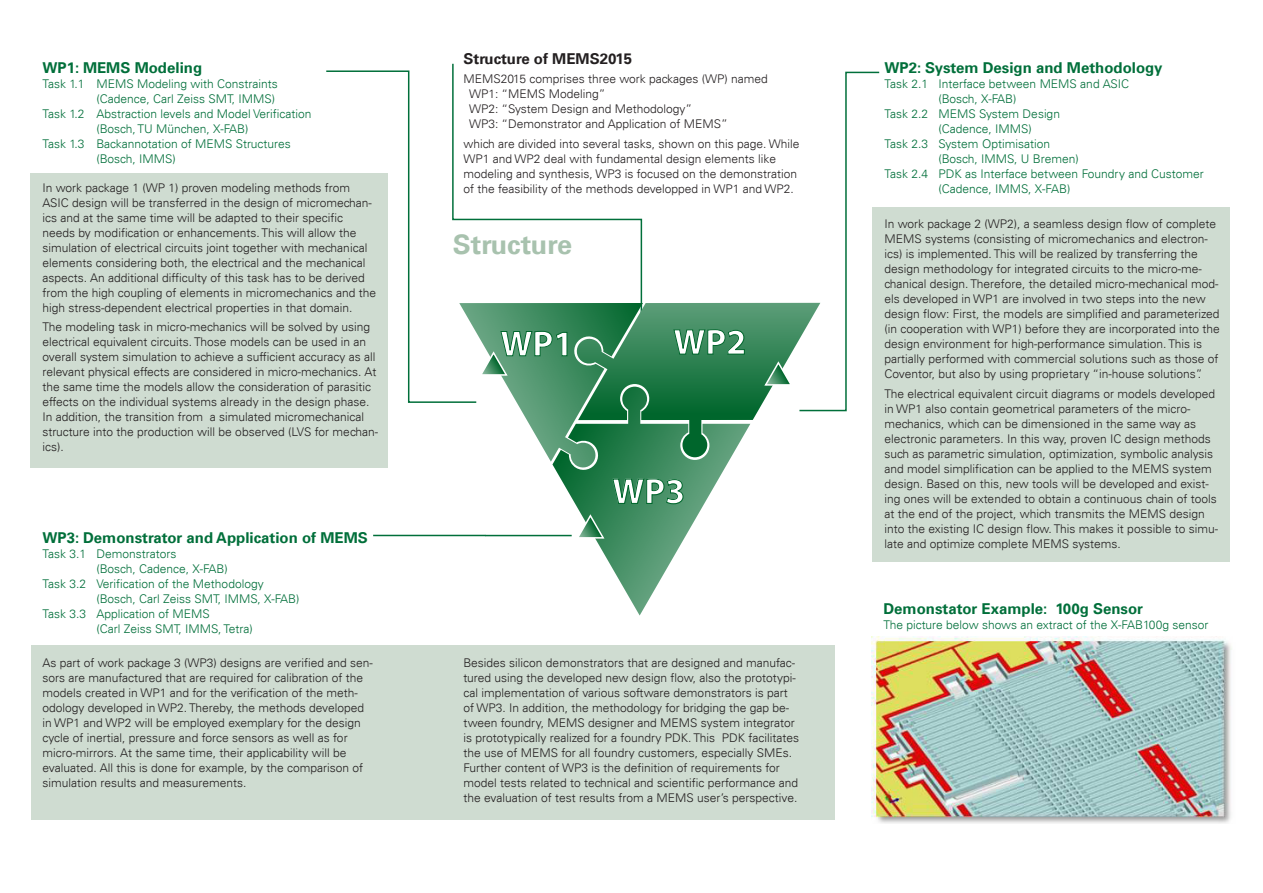
<style>
.page{position:relative;width:1263px;height:893px;background:#fff}
.page>*{position:absolute;margin:0;border:0;box-sizing:border-box;transform-origin:0 0}
.t1{font:700 36px "Myriad";color:#fff}
.W-punkte{font:700 27px "Univers";color:#a8c2ae}
.W-punkte-2{font:700 15px "Univers";color:#006f3a}
.fliesstext-zwischenz{font:700 15px "Univers";color:#231f20}
.fliesstext{font:300 12px/15px "Univers";color:#231f20}
.W-punkte-3{font:300 12px/15px "Univers";color:#006f3a}
</style>
<div class="page">
<div style="left:873px;top:207px;width:357px;height:354px;background:#cfdcd1"></div>
<div style="left:31px;top:645px;width:803px;height:175px;background:#cfdcd1"></div>
<div style="left:31px;top:173px;width:357px;height:295px;background:#cfdcd1"></div>
<svg style="left:596px;top:540px;width:87px;height:75px"></svg>
<svg style="left:372px;top:71px;width:508px;height:469px"></svg>
<img style="left:872px;top:637px;width:360px;height:186px">
<p class="W-punkte-2" style="left:43px;top:58px;width:161px">WP1: MEMS Modeling</p>
<p class="W-punkte-3" style="left:43px;top:76px;width:237px;text-align:right">Task 1.1 MEMS Modeling with Constraints (Cadence, Carl Zeiss SMT, IMMS)</p>
<p class="W-punkte-3" style="left:97px;top:106px;width:217px;text-indent:-54px">Task 1.2 Abstraction levels and Model Verification (Bosch, TU München, X-FAB)</p>
<p class="W-punkte-3" style="left:97px;top:136px;width:196px;text-indent:-54px">Task 1.3 Backannotation of MEMS Structures (Bosch, IMMS)</p>
<p class="fliesstext" style="left:43px;top:180px;width:335px">In work package 1 (WP 1) proven modeling methods from ASIC design will be transferred in the design of micromechan&shy;ics and at the same time will be adapted to their specific needs by modification or enhancements. This will allow the simulation of electrical circuits joint together with mechanical elements considering both, the electrical and the mechanical aspects. An additional difficulty of this task has to be derived from the high coupling of elements in micromechanics and the high stress-dependent electrical properties in that domain.</p>
<p class="fliesstext" style="left:43px;top:319px;width:337px">The modeling task in micro-mechanics will be solved by using electrical equivalent circuits. Those models can be used in an overall system simulation to achieve a sufficient accuracy as all relevant physical effects are considered in micro-mechanics. At the same time the models allow the consideration of parasitic effects on the individual systems already in the design phase.<br>In addition, the transition from a simulated micromechanical structure into the production will be observed (LVS for mechan&shy;ics).</p>
<p class="W-punkte-2" style="left:43px;top:529px;width:327px">WP3: Demonstrator and Application of MEMS</p>
<p class="W-punkte-3" style="left:97px;top:547px;width:133px;text-indent:-54px">Task 3.1 Demonstrators<br>(Bosch, Cadence, X-FAB)</p>
<p class="W-punkte-3" style="left:97px;top:577px;width:205px;text-indent:-54px">Task 3.2 Verification of the Methodology (Bosch, Carl Zeiss SMT, IMMS, X-FAB)</p>
<p class="W-punkte-3" style="left:97px;top:607px;width:158px;text-indent:-54px">Task 3.3 Application of MEMS<br>(Carl Zeiss SMT, IMMS, Tetra)</p>
<p class="fliesstext" style="left:43px;top:655px;width:332px">As part of work package 3 (WP3) designs are verified and sen&shy;sors are manufactured that are required for calibration of the models created in WP1 and for the verification of the meth&shy;odology developed in WP2. Thereby, the methods developed in WP1 and WP2 will be employed exemplary for the design cycle of inertial, pressure and force sensors as well as for micro-mirrors. At the same time, their applicability will be evaluated. All this is done for example, by the comparison of simulation results and measurements.</p>
<p class="fliesstext-zwischenz" style="left:463px;top:50px;width:170px">Structure of MEMS2015</p>
<p class="fliesstext" style="left:469px;top:72px;width:300px;text-indent:-6px">MEMS2015 comprises three work packages (WP) named WP1: “MEMS Modeling”<br>WP2: “System Design and Methodology”<br>WP3: “Demonstrator and Application of MEMS”</p>
<p class="fliesstext" style="left:463px;top:136px;width:337px">which are divided into several tasks, shown on this page. While WP1 and WP2 deal with fundamental design elements like modeling and synthesis, WP3 is focused on the demonstration of the feasibility of the methods developped in WP1 and WP2.</p>
<p class="W-punkte" style="left:453px;top:229px;width:121px">Structure</p>
<p class="t1" style="left:500px;top:325px;width:74px">WP1</p>
<p class="t1" style="left:673px;top:323px;width:74px">WP2</p>
<p class="t1" style="left:612px;top:473px;width:74px">WP3</p>
<p class="fliesstext" style="left:463px;top:655px;width:337px">Besides silicon demonstrators that are designed and manufac&shy;tured using the developed new design flow, also the prototypi&shy;cal implementation of various software demonstrators is part of WP3. In addition, the methodology for bridging the gap be&shy;tween foundry, MEMS designer and MEMS system integrator is prototypically realized for a foundry PDK. This PDK facilitates the use of MEMS for all foundry customers, especially SMEs.<br>Further content of WP3 is the definition of requirements for model tests related to technical and scientific performance and the evaluation of test results from a MEMS user’s perspective.</p>
<p class="W-punkte-2" style="left:884px;top:59px;width:279px">WP2: System Design and Methodology</p>
<p class="W-punkte-3" style="left:938px;top:76px;width:192px;text-indent:-54px">Task 2.1 Interface between MEMS and ASIC (Bosch, X-FAB)</p>
<p class="W-punkte-3" style="left:938px;top:106px;width:123px;text-indent:-54px">Task 2.2 MEMS System Design (Cadence, IMMS)</p>
<p class="W-punkte-3" style="left:938px;top:136px;width:142px;text-indent:-54px">Task 2.3 System Optimisation (Bosch, IMMS, U Bremen)</p>
<p class="W-punkte-3" style="left:938px;top:166px;width:267px;text-indent:-54px">Task 2.4 PDK as Interface between Foundry and Customer (Cadence, IMMS, X-FAB)</p>
<p class="fliesstext" style="left:884px;top:217px;width:337px">In work package 2 (WP2), a seamless design flow of complete MEMS systems (consisting of micromechanics and electron&shy;ics) is implemented. This will be realized by transferring the design methodology for integrated circuits to the micro-me&shy;chanical design. Therefore, the detailed micro-mechanical mod&shy;els developed in WP1 are involved in two steps into the new design flow: First, the models are simplified and parameterized (in cooperation with WP1) before they are incorporated into the design environment for high-performance simulation. This is partially performed with commercial solutions such as those of Coventor, but also by using proprietary “in-house solutions”.</p>
<p class="fliesstext" style="left:884px;top:386px;width:335px">The electrical equivalent circuit diagrams or models developed in WP1 also contain geometrical parameters of the micro&shy;mechanics, which can be dimensioned in the same way as electronic parameters. In this way, proven IC design methods such as parametric simulation, optimization, symbolic analysis and model simplification can be applied to the MEMS system design. Based on this, new tools will be developed and exist&shy;ing ones will be extended to obtain a continuous chain of tools at the end of the project, which transmits the MEMS design into the existing IC design flow. This makes it possible to simu&shy;late and optimize complete MEMS systems.</p>
<p class="W-punkte-2" style="left:883px;top:599px;width:261px">Demonstator Example: 100g Sensor</p>
<p class="W-punkte-3" style="left:883px;top:617px;width:327px">The picture below shows an extract of the X-FAB100g sensor</p>
</div>
